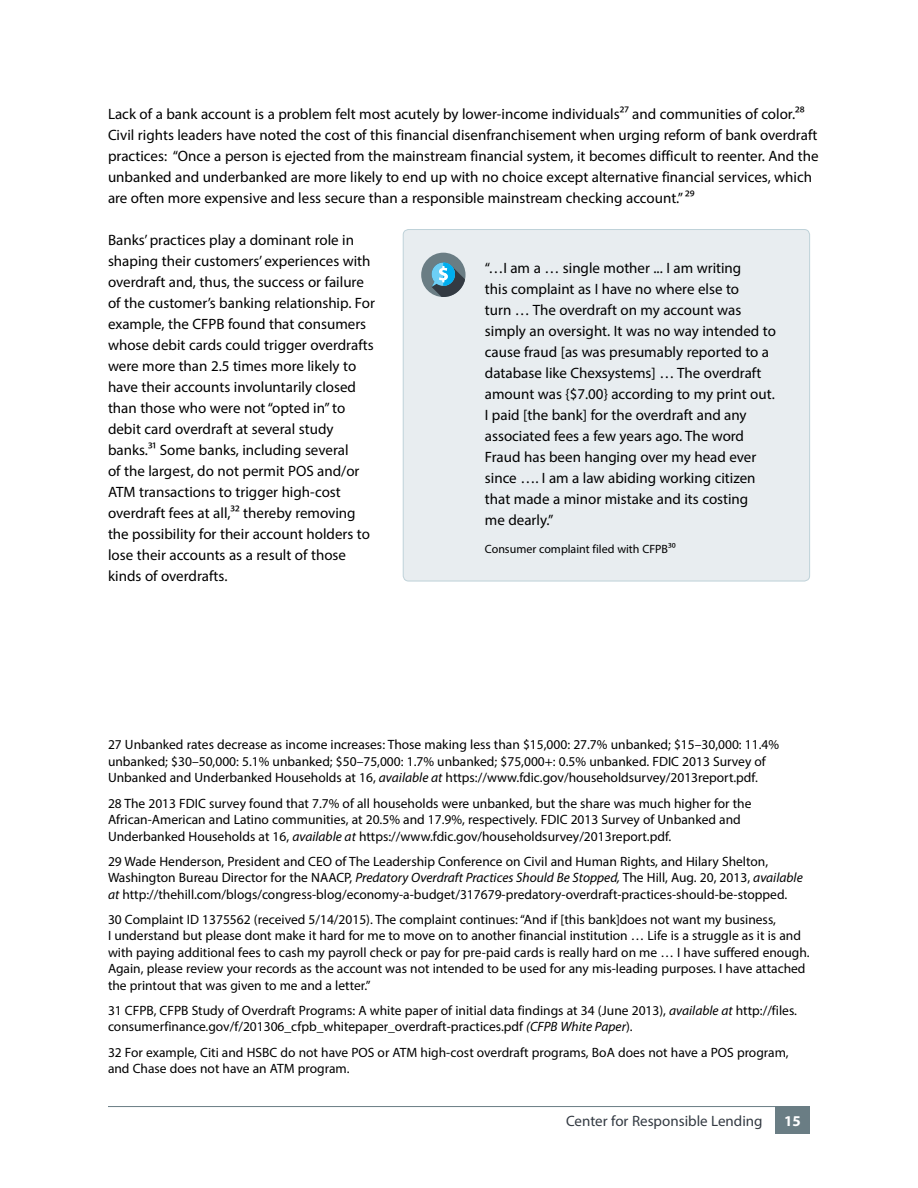
<style>
.page{position:relative;width:918px;height:1188px;background:#fff}
.page>*{position:absolute;margin:0;border:0;box-sizing:border-box;transform-origin:0 0}
.t1{font:15px/21px "Myriad Pro";color:#000}
.t2{font:15px "Myriad Pro";color:#333a42}
.t3{font:700 15px "Myriad Pro";color:#fff}
.t4{font:13.5px/16.5px "Myriad Pro";color:#000}
.t5{font:12px "Myriad Pro";color:#000}
.s1{font-style:italic}
</style>
<div class="page">
<hr style="left:108px;top:1106px;width:702px;height:1px;background:#6a7d84">
<div style="left:775px;top:1107px;width:35px;height:27px;background:#6a7d84"></div>
<div style="left:403px;top:230px;width:407px;height:351px;background:#e8edf0;border-radius:5px"></div>
<div style="left:403px;top:229px;width:407px;height:352px;border:1px solid #bfd2d9;border-radius:5px"></div>
<div style="left:421px;top:253px;width:45px;height:44px;background:#6a7d84;border-radius:50%"></div>
<svg style="left:432px;top:263px;width:33px;height:34px"></svg>
<p class="t1" style="left:108px;top:103px;width:712px">Lack of a bank account is a problem felt most acutely by lower-income individuals27 and communities of color.28<br>Civil rights leaders have noted the cost of this financial disenfranchisement when urging reform of bank overdraft practices: “Once a person is ejected from the mainstream financial system, it becomes difficult to reenter. And the unbanked and underbanked are more likely to end up with no choice except alternative financial services, which are often more expensive and less secure than a responsible mainstream checking account.” 29</p>
<p class="t1" style="left:108px;top:229px;width:268px">Banks’ practices play a dominant role in shaping their customers’ experiences with overdraft and, thus, the success or failure of the customer’s banking relationship. For example, the CFPB found that consumers whose debit cards could trigger overdrafts were more than 2.5 times more likely to have their accounts involuntarily closed than those who were not “opted in” to debit card overdraft at several study banks.31 Some banks, including several<br>of the largest, do not permit POS and/or ATM transactions to trigger high-cost overdraft fees at all,32 thereby removing the possibility for their account holders to lose their accounts as a result of those kinds of overdrafts.</p>
<p class="t1" style="left:485px;top:257px;width:293px">“…I am a … single mother ... I am writing<br>this complaint as I have no where else to<br>turn … The overdraft on my account was simply an oversight. It was no way intended to cause fraud [as was presumably reported to a database like Chexsystems] … The overdraft amount was {$7.00} according to my print out.<br>I paid [the bank] for the overdraft and any associated fees a few years ago. The word Fraud has been hanging over my head ever since …. I am a law abiding working citizen that made a minor mistake and its costing<br>me dearly.”</p>
<p class="t5" style="left:485px;top:542px;width:192px">Consumer complaint filed with CFPB30</p>
<p class="t4" style="left:108px;top:736px;width:673px">27 Unbanked rates decrease as income increases: Those making less than $15,000: 27.7% unbanked; $15–30,000: 11.4% unbanked; $30–50,000: 5.1% unbanked; $50–75,000: 1.7% unbanked; $75,000+: 0.5% unbanked. FDIC 2013 Survey of<br>Unbanked and Underbanked Households at 16, <span class="s1">available at</span> https://www.fdic.gov/householdsurvey/2013report.pdf.</p>
<p class="t4" style="left:108px;top:795px;width:645px">28 The 2013 FDIC survey found that 7.7% of all households were unbanked, but the share was much higher for the<br>African-American and Latino communities, at 20.5% and 17.9%, respectively. FDIC 2013 Survey of Unbanked and<br>Underbanked Households at 16, <span class="s1">available at</span> https://www.fdic.gov/householdsurvey/2013report.pdf.</p>
<p class="t4" style="left:108px;top:853px;width:696px">29 Wade Henderson, President and CEO of The Leadership Conference on Civil and Human Rights, and Hilary Shelton,<br>Washington Bureau Director for the NAACP, <span class="s1">Predatory Overdraft Practices Should Be Stopped,</span> The Hill, Aug. 20, 2013, <span class="s1">available at</span> http://thehill.com/blogs/congress-blog/economy-a-budget/317679-predatory-overdraft-practices-should-be-stopped.</p>
<p class="t4" style="left:108px;top:911px;width:703px">30 Complaint ID 1375562 (received 5/14/2015). The complaint continues: “And if [this bank]does not want my business,<br>I understand but please dont make it hard for me to move on to another financial institution … Life is a struggle as it is and with paying additional fees to cash my payroll check or pay for pre-paid cards is really hard on me … I have suffered enough.<br>Again, please review your records as the account was not intended to be used for any mis-leading purposes. I have attached the printout that was given to me and a letter.”</p>
<p class="t4" style="left:108px;top:1002px;width:691px">31 CFPB, CFPB Study of Overdraft Programs: A white paper of initial data findings at 34 (June 2013), <span class="s1">available at</span> http://files. consumerfinance.gov/f/201306_cfpb_whitepaper_overdraft-practices.pdf <span class="s1">(CFPB White Paper</span>).</p>
<p class="t4" style="left:108px;top:1044px;width:682px">32 For example, Citi and HSBC do not have POS or ATM high-cost overdraft programs, BoA does not have a POS program, and Chase does not have an ATM program.</p>
<p class="t2" style="left:566px;top:1112px;width:198px">Center for Responsible Lending</p>
<p class="t3" style="left:784px;top:1111px;width:18px">15</p>
</div>
